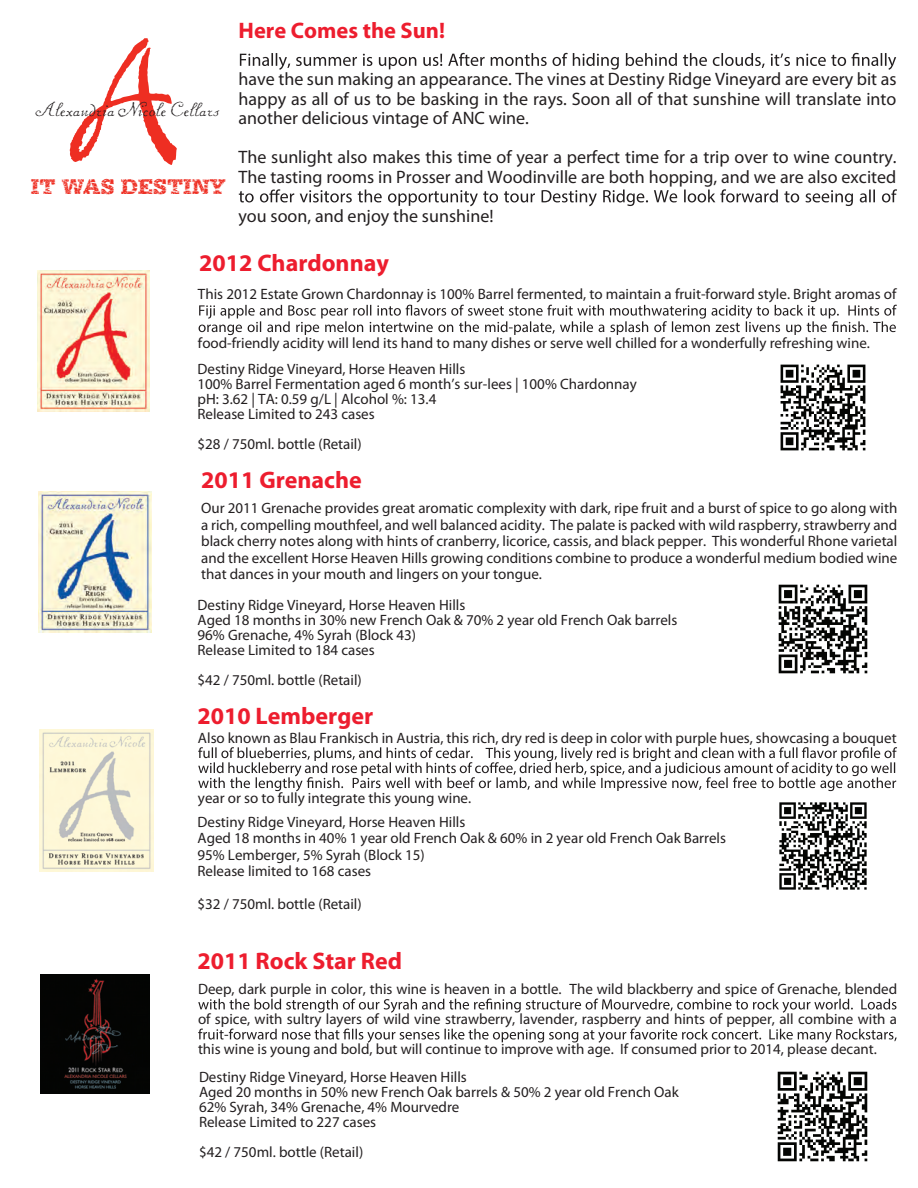
<style>
.page{position:relative;width:918px;height:1188px;background:#fff}
.page>*{position:absolute;margin:0;border:0;box-sizing:border-box;transform-origin:0 0}
.t1{font:25.5px "Chansond'Amour";color:#231f20}
.t2{font:700 24px "Myriad Pro";color:#ed1d2e}
.t3{font:700 22.5px "Myriad Pro";color:#ed1d2e}
.t4{font:22.5px "SD Grunge Serifia";color:#ee2e22}
.t5{font:18px/19.5px "Myriad Pro";color:#231f20;text-align:justify}
.t6{font:15px/15px "Myriad Pro";color:#231f20}
</style>
<div class="page">
<svg style="left:240px;top:53px;width:656px;height:17px"></svg>
<svg style="left:239px;top:189px;width:658px;height:17px"></svg>
<svg style="left:69px;top:38px;width:108px;height:127px"></svg>
<svg style="left:198px;top:999px;width:699px;height:14px"></svg>
<svg style="left:198px;top:1029px;width:699px;height:14px"></svg>
<svg style="left:199px;top:305px;width:698px;height:30px"></svg>
<img style="left:39px;top:491px;width:113px;height:142px">
<img style="left:778px;top:584px;width:90px;height:90px">
<img style="left:777px;top:1071px;width:91px;height:91px">
<img style="left:40px;top:975px;width:110px;height:118px">
<img style="left:780px;top:364px;width:86px;height:87px">
<img style="left:37px;top:271px;width:113px;height:140px">
<svg style="left:198px;top:747px;width:699px;height:44px"></svg>
<img style="left:779px;top:802px;width:88px;height:88px">
<img style="left:40px;top:730px;width:113px;height:142px">
<h1 class="t1" style="left:36px;top:96px;width:186px">Alexandria Nicole Cellars</h1>
<h3 class="t4" style="left:31px;top:177px;width:197px">IT WAS DESTINY</h3>
<h3 class="t3" style="left:238px;top:15px;width:208px">Here Comes the Sun!</h3>
<p class="t5" style="left:238px;top:69px;width:660px">have the sun making an appearance. The vines at Destiny Ridge Vineyard are every bit as happy as all of us to be basking in the rays. Soon all of that sunshine will translate into another delicious vintage of ANC wine.</p>
<p class="t5" style="left:239px;top:147px;width:660px">The sunlight also makes this time of year a perfect time for a trip over to wine country.<br>The tasting rooms in Prosser and Woodinville are both hopping, and we are also excited</p>
<p class="t5" style="left:238px;top:206px;width:257px">you soon, and enjoy the sunshine!</p>
<h2 class="t2" style="left:199px;top:247px;width:191px">2012 Chardonnay</h2>
<p class="t6" style="left:198px;top:286px;width:700px">This 2012 Estate Grown Chardonnay is 100% Barrel fermented, to maintain a fruit-forward style. Bright aromas of</p>
<p class="t6" style="left:198px;top:331px;width:674px;line-height:25px">food-friendly acidity will lend its hand to many dishes or serve well chilled for a wonderfully refreshing wine.<br>Destiny Ridge Vineyard, Horse Heaven Hills</p>
<p class="t6" style="left:198px;top:376px;width:441px">100% Barrel Fermentation aged 6 month’s sur-lees | 100% Chardonnay pH: 3.62 | TA: 0.59 g/L | Alcohol %: 13.4<br>Release Limited to 243 cases</p>
<p class="t6" style="left:198px;top:436px;width:166px">$28 / 750ml. bottle (Retail)</p>
<h2 class="t2" style="left:201px;top:465px;width:162px">2011 Grenache</h2>
<p class="t6" style="left:201px;top:500px;width:698px;line-height:16.5px;text-align:justify">Our 2011 Grenache provides great aromatic complexity with dark, ripe fruit and a burst of spice to go along with a rich, compelling mouthfeel, and well balanced acidity. The palate is packed with wild raspberry, strawberry and black cherry notes along with hints of cranberry, licorice, cassis, and black pepper. This wonderful Rhone varietal and the excellent Horse Heaven Hills growing conditions combine to produce a wonderful medium bodied wine that dances in your mouth and lingers on your tongue.</p>
<p class="t6" style="left:198px;top:597px;width:481px">Destiny Ridge Vineyard, Horse Heaven Hills<br>Aged 18 months in 30% new French Oak &amp; 70% 2 year old French Oak barrels 96% Grenache, 4% Syrah (Block 43)<br>Release Limited to 184 cases</p>
<p class="t6" style="left:198px;top:672px;width:166px">$42 / 750ml. bottle (Retail)</p>
<h2 class="t2" style="left:197px;top:700px;width:177px">2010 Lemberger</h2>
<p class="t6" style="left:198px;top:730px;width:700px">Also known as Blau Frankisch in Austria, this rich, dry red is deep in color with purple hues, showcasing a bouquet</p>
<p class="t6" style="left:198px;top:786px;width:275px;line-height:23.5px">year or so to fully integrate this young wine.<br>Destiny Ridge Vineyard, Horse Heaven Hills</p>
<p class="t6" style="left:198px;top:830px;width:530px;line-height:16.5px">Aged 18 months in 40% 1 year old French Oak &amp; 60% in 2 year old French Oak Barrels<br>95% Lemberger, 5% Syrah (Block 15)<br>Release limited to 168 cases</p>
<p class="t6" style="left:198px;top:896px;width:166px">$32 / 750ml. bottle (Retail)</p>
<h2 class="t2" style="left:197px;top:946px;width:206px">2011 Rock Star Red</h2>
<p class="t6" style="left:198px;top:974px;width:701px;line-height:30px;text-align:justify">Deep, dark purple in color, this wine is heaven in a bottle. The wild blackberry and spice of Grenache, blended of spice, with sultry layers of wild vine strawberry, lavender, raspberry and hints of pepper, all combine with a this wine is young and bold, but will continue to improve with age. If consumed prior to 2014, please decant.</p>
<p class="t6" style="left:199px;top:1069px;width:481px">Destiny Ridge Vineyard, Horse Heaven Hills<br>Aged 20 months in 50% new French Oak barrels &amp; 50% 2 year old French Oak 62% Syrah, 34% Grenache, 4% Mourvedre<br>Release Limited to 227 cases</p>
<p class="t6" style="left:199px;top:1144px;width:166px">$42 / 750ml. bottle (Retail)</p>
</div>
